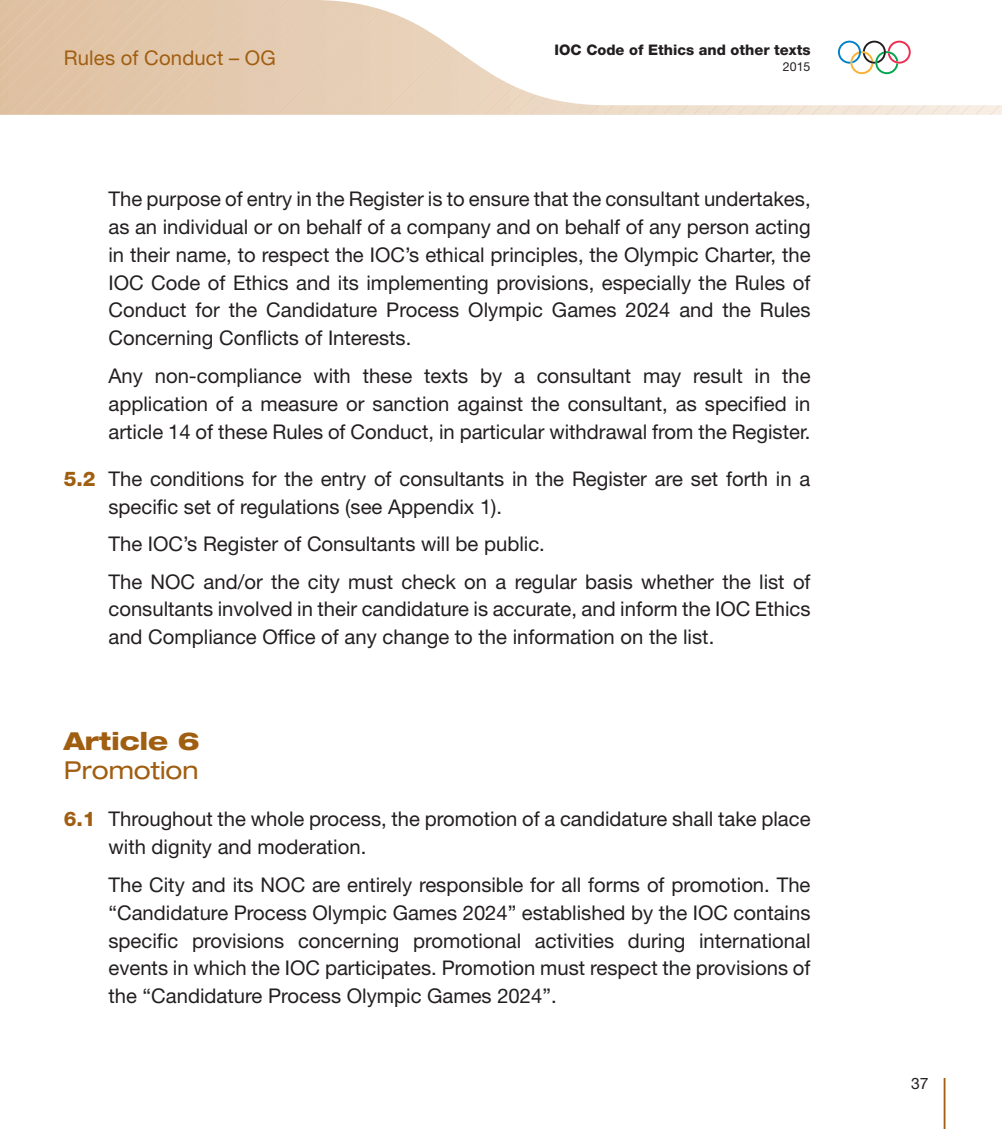
<style>
.page{position:relative;width:1002px;height:1129px;background:#fff}
.page>*{position:absolute;margin:0;border:0;box-sizing:border-box;transform-origin:0 0}
.t1{font:expanded 24.75px "Helvetica Neue LT Std";color:#a05e11}
.t2{font:800 expanded 24.75px "Helvetica Neue LT Std";color:#a05e11}
.t3{font:20.25px/27.9px "Helvetica Neue LT Std";color:#231f20}
.t4{font:20.25px "Helvetica Neue LT Std";letter-spacing:.01em;color:#a05e11}
.t5{font:15.75px "Helvetica Neue LT Std";color:#231f20}
.t6{font:800 14.62px "Helvetica Neue LT Std";color:#231f20}
.t7{font:12.38px "Helvetica Neue LT Std";color:#231f20}
.s1{font-weight:800;color:#a05e11}
</style>
<div class="page">
<hr style="left:943px;top:1078px;width:2px;height:51px;background:#a05e11">
<svg style="left:0;top:0;width:1001px;height:115px"></svg>
<p class="t4" style="left:64px;top:45px;width:213px">Rules of Conduct – OG</p>
<p class="t6" style="left:554px;top:41px;width:257px">IOC Code of Ethics and other texts</p>
<p class="t7" style="left:782px;top:59px;width:29px">2015</p>
<p class="t3" style="left:108px;top:184px;width:703px;text-align:justify">The purpose of entry in the Register is to ensure that the consultant undertakes, as an individual or on behalf of a company and on behalf of any person acting in their name, to respect the IOC’s ethical principles, the Olympic Charter, the IOC Code of Ethics and its implementing provisions, especially the Rules of Conduct for the Candidature Process Olympic Games 2024 and the Rules Concerning Conflicts of Interests.</p>
<p class="t3" style="left:108px;top:361px;width:703px;text-align:justify">Any non-compliance with these texts by a consultant may result in the application of a measure or sanction against the consultant, as specified in article 14 of these Rules of Conduct, in particular withdrawal from the Register.</p>
<p class="t3" style="left:108px;top:464px;width:703px;text-indent:-45px"><span class="s1">5.2</span> The conditions for the entry of consultants in the Register are set forth in a specific set of regulations (see Appendix 1).</p>
<p class="t3" style="left:108px;top:525px;width:703px;line-height:37.6px">The IOC’s Register of Consultants will be public.<br>The NOC and/or the city must check on a regular basis whether the list of</p>
<p class="t3" style="left:108px;top:595px;width:703px">consultants involved in their candidature is accurate, and inform the IOC Ethics and Compliance Office of any change to the information on the list.</p>
<p class="t2" style="left:64px;top:725px;width:137px">Article 6</p>
<p class="t1" style="left:64px;top:755px;width:136px">Promotion</p>
<p class="t3" style="left:108px;top:805px;width:703px;text-indent:-45px"><span class="s1">6.1</span> Throughout the whole process, the promotion of a candidature shall take place with dignity and moderation.</p>
<p class="t3" style="left:108px;top:870px;width:703px;text-align:justify">The City and its NOC are entirely responsible for all forms of promotion. The “Candidature Process Olympic Games 2024” established by the IOC contains specific provisions concerning promotional activities during international events in which the IOC participates. Promotion must respect the provisions of the “Candidature Process Olympic Games 2024”.</p>
<p class="t5" style="left:910px;top:1074px;width:19px">37</p>
</div>
